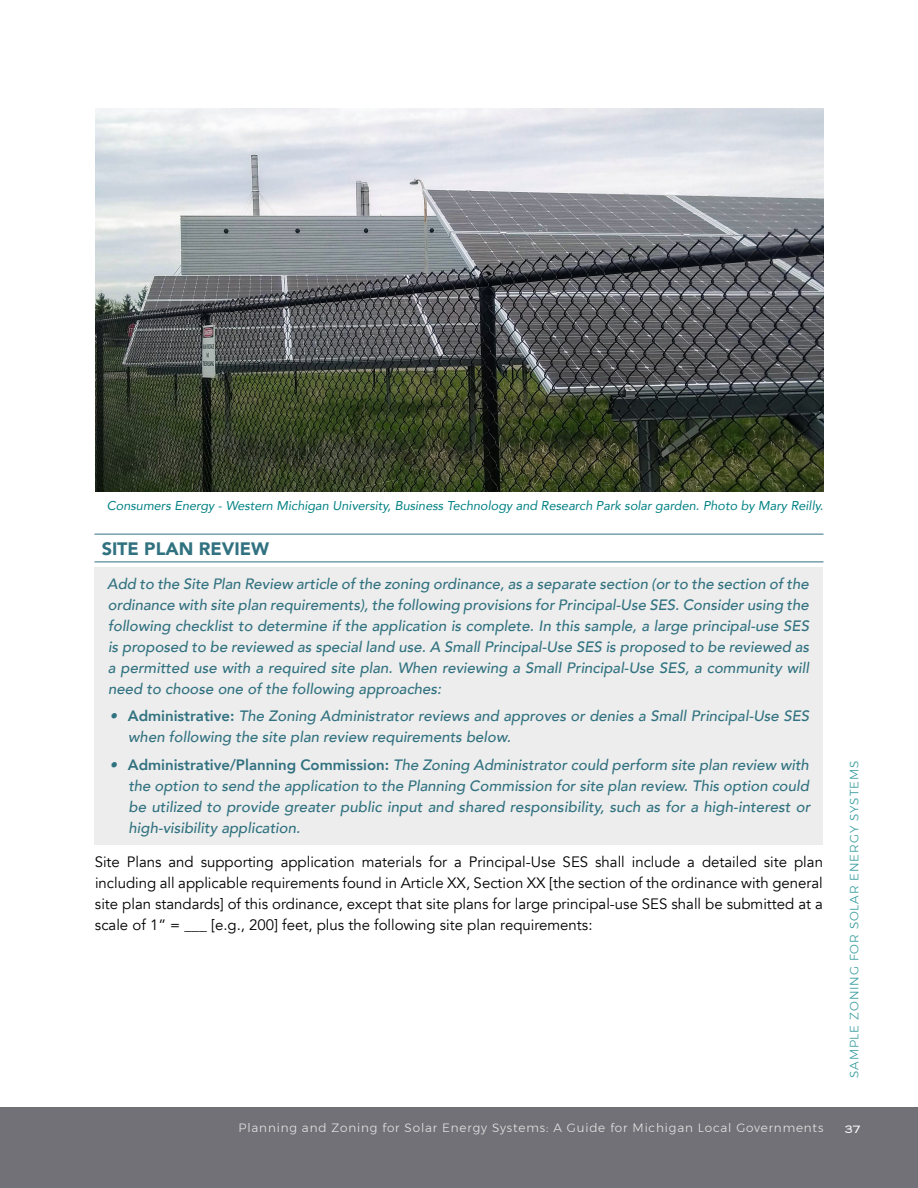
<style>
.page{position:relative;width:918px;height:1188px;background:#fff}
.page>*{position:absolute;margin:0;border:0;box-sizing:border-box;transform-origin:0 0}
.SubHEADER{font:900 18px "Avenir";color:#317280}
.Content-Teal-Oblique{font:italic 500 15px/21px "Avenir";color:#317280;text-align:justify}
.t1{font:15px/21px "Avenir";color:#000;text-align:justify}
.t2{font:300 14.25px "Copperplate";color:#fff}
.caption-1{font:italic 12.75px "Avenir";color:#008183}
.t3{font:300 12px "Montserrat";letter-spacing:.07em;color:#e6e6e6}
.t4{font:300 12px "Montserrat";letter-spacing:.07em;color:#339a9c}
.s1{font-weight:800;font-style:normal}
</style>
<div class="page">
<div style="left:0;top:1108px;width:918px;height:80px;background:#727177"></div>
<hr style="left:94px;top:534px;width:730px;height:1px;background:#317280">
<hr style="left:94px;top:562px;width:730px;height:1px;background:#317280">
<div style="left:94px;top:567px;width:730px;height:138px;background:#ededed"></div>
<div style="left:94px;top:700px;width:730px;height:54px;background:#ededed"></div>
<div style="left:94px;top:748px;width:730px;height:97px;background:#ededed"></div>
<img style="left:96px;top:108px;width:728px;height:383px">
<p class="caption-1" style="left:107px;top:497px;width:718px">Consumers Energy - Western Michigan University, Business Technology and Research Park solar garden. Photo by Mary Reilly.</p>
<p class="SubHEADER" style="left:102px;top:533px;width:169px">SITE PLAN REVIEW</p>
<p class="Content-Teal-Oblique" style="left:107px;top:573px;width:704px">Add to the Site Plan Review article of the zoning ordinance, as a separate section (or to the section of the ordinance with site plan requirements), the following provisions for Principal-Use SES. Consider using the following checklist to determine if the application is complete. In this sample, a large principal-use SES is proposed to be reviewed as special land use. A Small Principal-Use SES is proposed to be reviewed as a permitted use with a required site plan. When reviewing a Small Principal-Use SES, a community will need to choose one of the following approaches:</p>
<p class="Content-Teal-Oblique" style="left:128px;top:706px;width:682px;text-indent:-18px">• <span class="s1">Administrative:</span> The Zoning Administrator reviews and approves or denies a Small Principal-Use SES when following the site plan review requirements below.</p>
<p class="Content-Teal-Oblique" style="left:128px;top:755px;width:683px;text-indent:-19px">• <span class="s1">Administrative/Planning Commission:</span> The Zoning Administrator could perform site plan review with the option to send the application to the Planning Commission for site plan review. This option could be utilized to provide greater public input and shared responsibility, such as for a high-interest or high-visibility application.</p>
<p class="t1" style="left:95px;top:852px;width:730px">Site Plans and supporting application materials for a Principal-Use SES shall include a detailed site plan including all applicable requirements found in Article XX, Section XX [the section of the ordinance with general site plan standards] of this ordinance, except that site plans for large principal-use SES shall be submitted at a scale of 1” = ___ [e.g., 200] feet, plus the following site plan requirements:</p>
<p class="t4" style="left:845px;top:1078px;width:318px;rotate:-90deg">SAMPLE ZONING FOR SOLAR ENERGY SYSTEMS</p>
<p class="t3" style="left:239px;top:1119px;width:586px">Planning and Zoning for Solar Energy Systems: A Guide for Michigan Local Governments</p>
<p class="t2" style="left:845px;top:1120px;width:18px">37</p>
</div>
